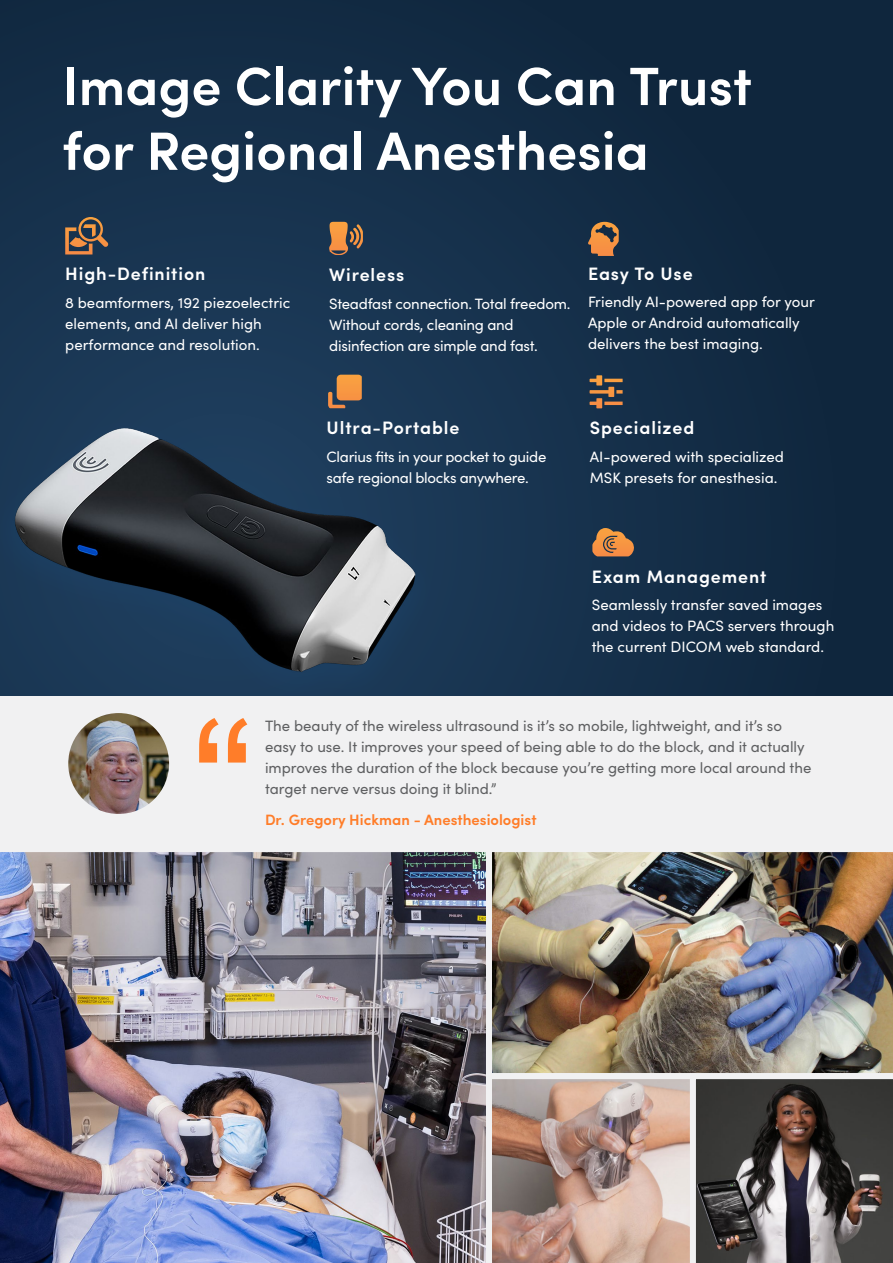
<style>
.page{position:relative;width:893px;height:1263px;background:#fff}
.page>*{position:absolute;margin:0;border:0;box-sizing:border-box;transform-origin:0 0}
.t1{font:600 54px/64.8px "Sofia Pro";color:#fff}
.t2{font:600 18px "Sofia Pro";letter-spacing:.05em;color:#fff}
.t3{font:15px/21px "Sofia Pro";color:#fff}
.t4{font:15px/21px "Sofia Pro";color:#5f6062}
.t5{font:15px/21px "Sofia Pro";letter-spacing:-.02em;color:#fff}
.t6{font:600 15px "Sofia Pro";color:#ff7d29}
</style>
<div class="page">
<div style="left:0;top:0;width:893px;height:716px;background:linear-gradient(to right,#193652,#102840)"></div>
<div style="left:0;top:411px;width:441px;height:299px;background:#1b3957"></div>
<img style="left:15px;top:428px;width:401px;height:244px">
<svg style="left:329px;top:222px;width:19px;height:33px"></svg>
<svg style="left:592px;top:528px;width:42px;height:28px"></svg>
<svg style="left:588px;top:222px;width:31px;height:34px"></svg>
<svg style="left:65px;top:217px;width:43px;height:37px;background:#6e5949"></svg>
<svg style="left:328px;top:375px;width:34px;height:33px"></svg>
<img style="left:0;top:850px;width:483px;height:413px">
<img style="left:483px;top:850px;width:410px;height:220px">
<img style="left:483px;top:1070px;width:410px;height:193px">
<div style="left:0;top:696px;width:893px;height:154px;background:#f1f1f2"></div>
<img style="left:68px;top:713px;width:101px;height:101px;border-radius:50px">
<svg style="left:199px;top:718px;width:48px;height:44px"></svg>
<svg style="left:590px;top:375px;width:33px;height:33px"></svg>
<h1 class="t1" style="left:62px;top:50px;width:691px">Image Clarity You Can Trust for Regional Anesthesia</h1>
<p class="t2" style="left:65px;top:260px;width:142px">High-Definition</p>
<p class="t3" style="left:65px;top:291px;width:227px">8 beamformers, 192 piezoelectric elements, and AI deliver high performance and resolution.</p>
<p class="t2" style="left:329px;top:261px;width:77px">Wireless</p>
<p class="t3" style="left:329px;top:292px;width:243px">Steadfast connection. Total freedom.<br>Without cords, cleaning and disinfection are simple and fast.</p>
<p class="t2" style="left:588px;top:260px;width:106px">Easy To Use</p>
<p class="t3" style="left:588px;top:291px;width:228px">Friendly AI-powered app for your<br>Apple or Android automatically delivers the best imaging.</p>
<p class="t2" style="left:327px;top:414px;width:134px">Ultra-Portable</p>
<p class="t5" style="left:327px;top:445px;width:221px">Clarius fits in your pocket to guide safe regional blocks anywhere.</p>
<p class="t2" style="left:590px;top:414px;width:106px">Specialized</p>
<p class="t3" style="left:590px;top:445px;width:196px">AI-powered with specialized<br>MSK presets for anesthesia.</p>
<p class="t2" style="left:592px;top:562px;width:176px">Exam Management</p>
<p class="t3" style="left:592px;top:594px;width:244px">Seamlessly transfer saved images and videos to PACS servers through the current DICOM web standard.</p>
<p class="t4" style="left:265px;top:714px;width:548px">The beauty of the wireless ultrasound is it’s so mobile, lightweight, and it’s so easy to use. It improves your speed of being able to do the block, and it actually improves the duration of the block because you’re getting more local around the target nerve versus doing it blind.”</p>
<p class="t6" style="left:265px;top:808px;width:273px">Dr. Gregory Hickman - Anesthesiologist</p>
</div>
